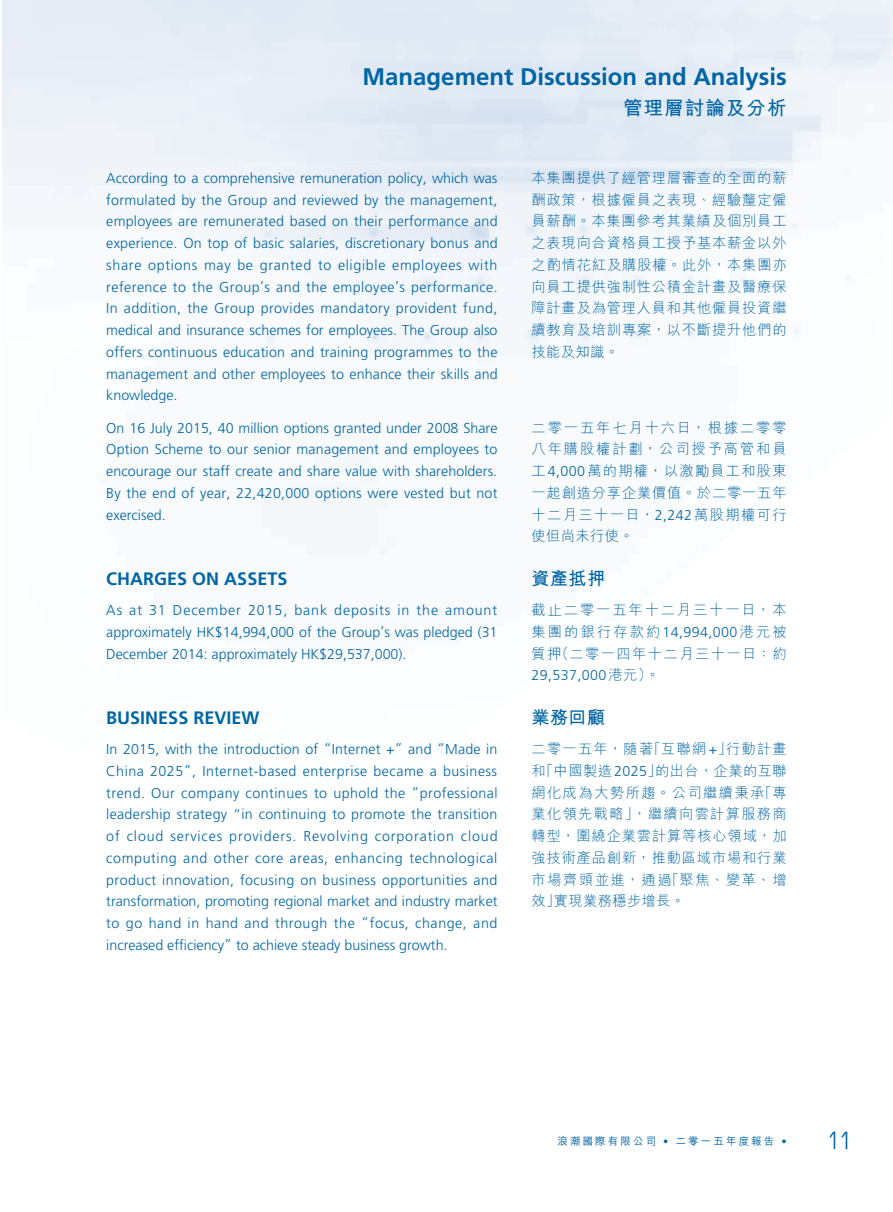
<style>
.page{position:relative;width:893px;height:1212px;background:#fff}
.page>*{position:absolute;margin:0;border:0;box-sizing:border-box;transform-origin:0 0}
.t1{font:700 24px "Frutiger LT Std";color:#0065a4}
.t2{font:condensed 24px "Eurostile LT Std";color:#0065a4;scale:.9 1}
.t3{font:700 19.5px "M Hei HK";letter-spacing:.055em;color:#0065a4}
._3__標題{font:700 18px "Frutiger LT Std";color:#0065a4}
._8__標題-C{font:700 18px "M Hei HK";letter-spacing:.03em;color:#0065a4}
._1__內文{font:300 14.25px/21.8px "Frutiger LT Std";color:#0065a4;text-align:justify}
._6__內文-C{font:300 14.25px/21.8px "M Hei HK";letter-spacing:.06em;color:#0065a4;text-align:justify}
.t4{font:500 10.5px "M Hei HK";letter-spacing:.2em;color:#0065a4}
.s1{font-family:"M Hei HKS"}
.s2{font-family:"Frutiger LT Std"}
.s3{font-family:"Frutiger LT Std";font-weight:400}
</style>
<div class="page">
<h1 class="t1" style="left:363px;top:63px;width:426px">Management Discussion and Analysis</h1>
<h2 class="t3" style="left:623px;top:94px;width:165px">管理層討論及分析</h2>
<p class="_1__內文" style="left:106px;top:167px;width:393px">According to a comprehensive remuneration policy, which was formulated by the Group and reviewed by the management, employees are remunerated based on their performance and experience. On top of basic salaries, discretionary bonus and share options may be granted to eligible employees with reference to the Group’s and the employee’s performance.<br>In addition, the Group provides mandatory provident fund, medical and insurance schemes for employees. The Group also offers continuous education and training programmes to the management and other employees to enhance their skills and knowledge.</p>
<p class="_1__內文" style="left:106px;top:417px;width:393px">On 16 July 2015, 40 million options granted under 2008 Share Option Scheme to our senior management and employees to encourage our staff create and share value with shareholders.<br>By the end of year, 22,420,000 options were vested but not exercised.</p>
<p class="_3__標題" style="left:106px;top:568px;width:183px">CHARGES ON ASSETS</p>
<p class="_1__內文" style="left:106px;top:599px;width:393px">As at 31 December 2015, bank deposits in the amount approximately HK$14,994,000 of the Group’s was pledged (31<br>December 2014: approximately HK$29,537,000).</p>
<p class="_3__標題" style="left:106px;top:707px;width:155px">BUSINESS REVIEW</p>
<p class="_1__內文" style="left:106px;top:738px;width:393px">In 2015, with the introduction of “Internet +” and “Made in China 2025”, Internet-based enterprise became a business trend. Our company continues to uphold the “professional leadership strategy “in continuing to promote the transition of cloud services providers. Revolving corporation cloud computing and other core areas, enhancing technological product innovation, focusing on business opportunities and transformation, promoting regional market and industry market to go hand in hand and through the “focus, change, and increased efficiency” to achieve steady business growth.</p>
<p class="_6__內文-C" style="left:531px;top:166px;width:257px">本集團提供了經管理層審查的全面的薪酬政策<span class="s1">，</span>根據僱員之表現<span class="s1">、</span>經驗釐定僱員薪酬<span class="s1">。</span>本集團參考其業績及個別員工之表現向合資格員工授予基本薪金以外之酌情花紅及購股權<span class="s1">。</span>此外<span class="s1">，</span>本集團亦向員工提供強制性公積金計畫及醫療保障計畫及為管理人員和其他僱員投資繼續教育及培訓專案<span class="s1">，</span>以不斷提升他們的技能及知識<span class="s1">。</span></p>
<p class="_6__內文-C" style="left:531px;top:416px;width:257px">二零一五年七月十六日<span class="s1">，</span>根據二零零八年購股權計劃<span class="s1">，</span>公司授予高管和員工<span class="s2">4,000</span>萬的期權<span class="s1">，</span>以激勵員工和股東一起創造分享企業價值<span class="s1">。</span>於二零一五年十二月三十一日<span class="s1">，</span><span class="s2">2,242</span>萬股期權可行使但尚未行使<span class="s1">。</span></p>
<p class="_8__標題-C" style="left:531px;top:565px;width:75px">資產抵押</p>
<p class="_6__內文-C" style="left:531px;top:599px;width:257px">截止二零一五年十二月三十一日<span class="s1">，</span>本集團的銀行存款約<span class="s2">14,994,000</span>港元被質押<span class="s1">（</span>二零一四年十二月三十一日<span class="s1">：</span>約<span class="s2">29,537,000</span>港元<span class="s1">）。</span></p>
<p class="_8__標題-C" style="left:531px;top:704px;width:75px">業務回顧</p>
<p class="_6__內文-C" style="left:531px;top:738px;width:257px">二零一五年<span class="s1">，</span>隨著<span class="s1">「</span>互聯網<span class="s2">+</span><span class="s1">」</span>行動計畫和<span class="s1">「</span>中國製造<span class="s2">2025</span><span class="s1">」</span>的出台<span class="s1">，</span>企業的互聯網化成為大勢所趨<span class="s1">。</span>公司繼續秉承<span class="s1">「</span>專業化領先戰略<span class="s1">」，</span>繼續向雲計算服務商轉型<span class="s1">，</span>圍繞企業雲計算等核心領域<span class="s1">，</span>加強技術產品創新<span class="s1">，</span>推動區域市場和行業市場齊頭並進<span class="s1">，</span>通過<span class="s1">「</span>聚焦<span class="s1">、</span>變革<span class="s1">、</span>增效<span class="s1">」</span>實現業務穩步增長<span class="s1">。</span></p>
<p class="t4" style="left:557px;top:1133px;width:231px">浪潮國際有限公司 <span class="s3">•</span> 二零一五年度報告 <span class="s3">•</span></p>
<h1 class="t2" style="left:828px;top:1126px;width:28px">11</h1>
</div>
